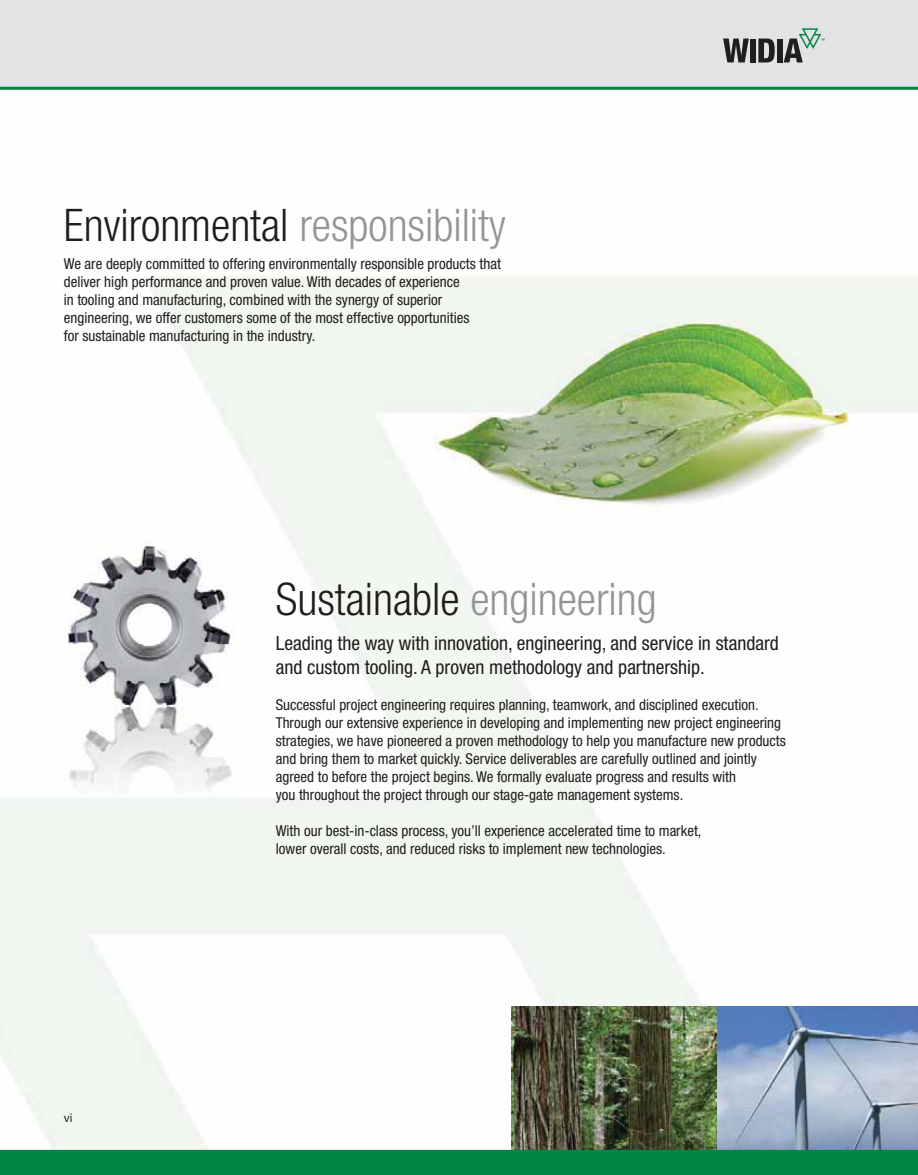
<style>
.page{position:relative;width:918px;height:1175px;background:#fff}
.page>*{position:absolute;margin:0;border:0;box-sizing:border-box;transform-origin:0 0}
.t1{font:300 condensed 45px "Helvetica Neue LT Std";color:#939599}
.t2{font:300 condensed 45px "Helvetica Neue LT Std";color:#201d1d}
.t3{font:condensed 19.5px/23.4px "Helvetica Neue LT Std";color:#201d1d}
.t4{font:condensed 15px/18px "Helvetica Neue LT Std";color:#201d1d}
.t5{font:12px "Helvetica Neue LT Std";color:#201d1d}
.s1{color:#201d1d}
.s2{color:#939599}
</style>
<div class="page">
<img style="left:0;top:277px;width:918px;height:732px">
<div style="left:0;top:0;width:918px;height:88px;background:#e2e3e4"></div>
<hr style="left:0;top:87px;width:918px;height:3px;background:#008643">
<svg style="left:723px;top:39px;width:26px;height:23px"></svg>
<div style="left:750px;top:39px;width:6px;height:23px;background:#221e1f"></div>
<svg style="left:758px;top:39px;width:17px;height:23px"></svg>
<div style="left:777px;top:39px;width:5px;height:23px;background:#221e1f"></div>
<svg style="left:784px;top:28px;width:40px;height:34px"></svg>
<img style="left:716px;top:1006px;width:202px;height:3px">
<img style="left:0;top:1009px;width:918px;height:165px">
<img style="left:64px;top:531px;width:176px;height:262px">
<h1 class="t1" style="left:64px;top:209px;width:443px"><span class="s1">Environmental</span> responsibility</h1>
<p class="t4" style="left:64px;top:256px;width:439px">We are deeply committed to offering environmentally responsible products that deliver high performance and proven value. With decades of experience<br>in tooling and manufacturing, combined with the synergy of superior engineering, we offer customers some of the most effective opportunities<br>for sustainable manufacturing in the industry.</p>
<p class="t5" style="left:64px;top:1113px;width:10px">vi</p>
<h1 class="t2" style="left:276px;top:582px;width:383px">Sustainable <span class="s2">engineering</span></h1>
<h2 class="t3" style="left:276px;top:634px;width:505px">Leading the way with innovation, engineering, and service in standard and custom tooling. A proven methodology and partnership.</h2>
<p class="t4" style="left:276px;top:697px;width:512px">Successful project engineering requires planning, teamwork, and disciplined execution.<br>Through our extensive experience in developing and implementing new project engineering strategies, we have pioneered a proven methodology to help you manufacture new products and bring them to market quickly. Service deliverables are carefully outlined and jointly agreed to before the project begins. We formally evaluate progress and results with<br>you throughout the project through our stage-gate management systems.</p>
<p class="t4" style="left:276px;top:823px;width:427px">With our best-in-class process, you’ll experience accelerated time to market, lower overall costs, and reduced risks to implement new technologies.</p>
</div>
